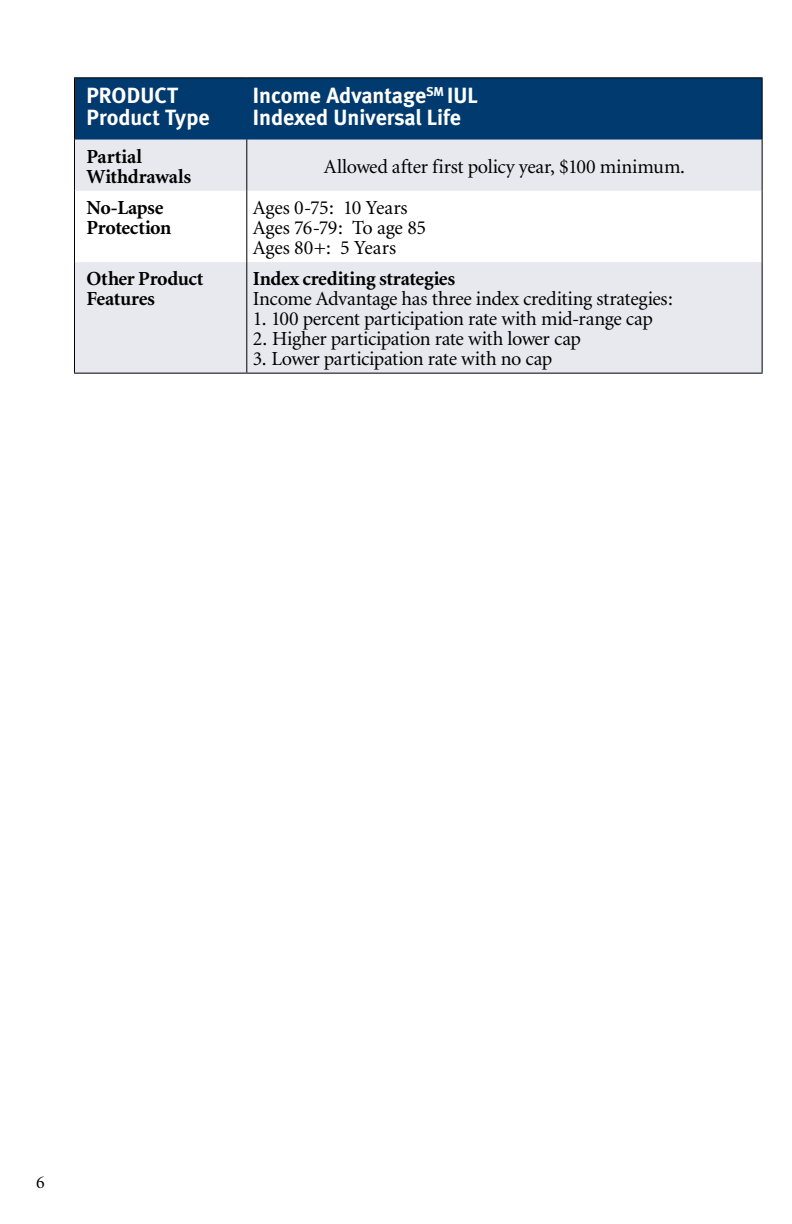
<style>
.page{position:relative;width:792px;height:1224px;background:#fff}
.page>*{position:absolute;margin:0;border:0;box-sizing:border-box;transform-origin:0 0}
.t1{font:22px/22px "Meta Bold LF";color:#fff}
.t2{font:20px/20px "Minion";letter-spacing:-.02em;color:#000}
.t3{font:700 20px/20px "Minion";letter-spacing:-.015em;color:#000}
.t4{font:18px "Minion";color:#000}
</style>
<div class="page">
<div style="left:75px;top:78px;width:687px;height:62px;background:#003a6f"></div>
<svg style="left:75px;top:140px;width:687px;height:233px;fill:#e8e9ef"></svg>
<hr style="left:246px;top:78px;width:1px;height:62px;background:#003a6f">
<hr style="left:74px;top:77px;width:173px;height:1px;background:#000">
<hr style="left:74px;top:78px;width:1px;height:62px;background:#000">
<hr style="left:247px;top:77px;width:516px;height:1px;background:#000">
<hr style="left:762px;top:78px;width:1px;height:62px;background:#000">
<hr style="left:74px;top:140px;width:1px;height:51px;background:#000">
<hr style="left:74px;top:191px;width:1px;height:71px;background:#000">
<hr style="left:74px;top:262px;width:1px;height:111px;background:#000">
<hr style="left:246px;top:140px;width:1px;height:51px;background:#000">
<hr style="left:762px;top:140px;width:1px;height:51px;background:#000">
<hr style="left:246px;top:191px;width:1px;height:71px;background:#000">
<hr style="left:762px;top:191px;width:1px;height:71px;background:#000">
<hr style="left:246px;top:262px;width:1px;height:111px;background:#000">
<hr style="left:762px;top:262px;width:1px;height:111px;background:#000">
<hr style="left:74px;top:373px;width:173px;height:1px;background:#000">
<hr style="left:247px;top:373px;width:516px;height:1px;background:#000">
<p class="t1" style="left:86px;top:84px;width:125px">PRODUCT<br>Product Type</p>
<p class="t1" style="left:253px;top:84px;width:227px">Income Advantage<sup>SM</sup> IUL<br>Indexed Universal Life</p>
<p class="t3" style="left:86px;top:147px;width:106px">Partial<br>Withdrawals</p>
<p class="t2" style="left:324px;top:157px;width:360px">Allowed after first policy year, $100 minimum.</p>
<p class="t3" style="left:86px;top:198px;width:86px">No-Lapse<br>Protection</p>
<p class="t2" style="left:253px;top:198px;width:175px">Ages 0-75: 10 Years<br>Ages 76-79: To age 85<br>Ages 80+: 5 Years</p>
<p class="t3" style="left:86px;top:269px;width:118px">Other Product<br>Features</p>
<p class="t3" style="left:253px;top:269px;width:204px">Index crediting strategies</p>
<p class="t2" style="left:253px;top:290px;width:422px">Income Advantage has three index crediting strategies:</p>
<p class="t2" style="left:253px;top:310px;width:402px">1. 100 percent participation rate with mid-range cap</p>
<p class="t2" style="left:253px;top:330px;width:330px">2. Higher participation rate with lower cap</p>
<p class="t2" style="left:253px;top:350px;width:301px">3. Lower participation rate with no cap</p>
<p class="t4" style="left:36px;top:1173px;width:10px">6</p>
</div>
